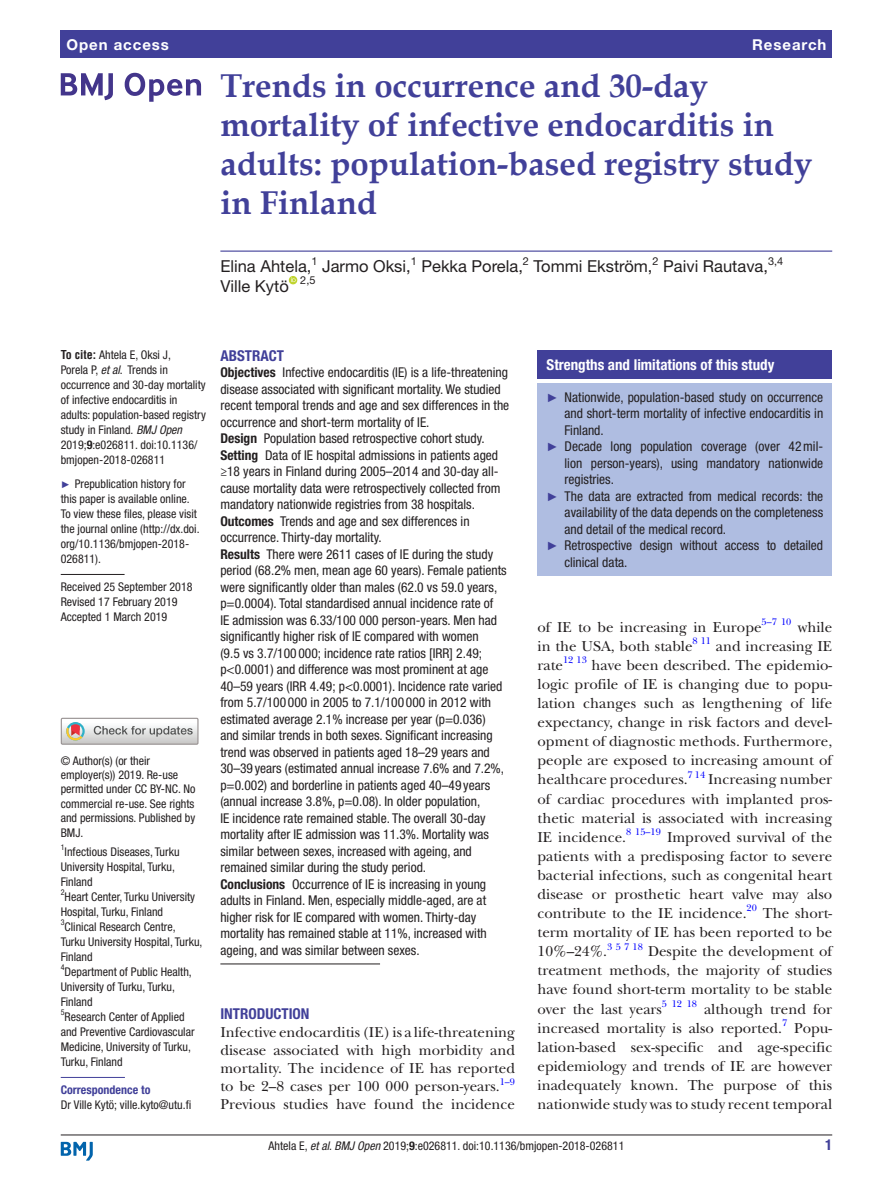
<style>
.page{position:relative;width:893px;height:1191px;background:#fff}
.page>*{position:absolute;margin:0;border:0;box-sizing:border-box;transform-origin:0 0}
.t1{font:700 33px/39px "Book Antiqua";color:#414099}
.t2{font:16.5px "Helvetica Neue LT Std";color:#231f20}
.t3{font:15px/19px "New Baskerville";color:#231f20;text-align:justify}
.t4{font:700 condensed 15px "Helvetica Neue LT Std";color:#fff}
.t5{font:700 condensed 15px "Helvetica Neue LT Std";color:#414099}
.t6{font:700 15px "Helvetica Neue LT Std";letter-spacing:.065em;color:#fff}
.t7{font:condensed 13.5px/16.5px "Helvetica Neue LT Std";color:#231f20}
.t8{font:condensed 12px/15px "Helvetica Neue LT Std";color:#231f20}
.t9{font:700 condensed 12px "Helvetica Neue LT Std";color:#414099}
.t10{font:10.95px "Helvetica Neue LT Std";color:#231f20}
.t11{font:9.9px "New Baskerville";color:#00f}
.t12{font:condensed 7.95px "Helvetica Neue LT Std";color:#231f20}
.s1{font-family:"Helvetica LT Std";font-weight:700}
.s2{font-style:italic}
.s3{font-weight:700}
.s4{font-family:"Arial";font-stretch:normal;font-size:9.75px;color:#414099}
.s5{font-family:"Arial";font-stretch:normal;font-size:12px;color:#414099}
</style>
<div class="page">
<hr style="left:61px;top:1134px;width:771px;height:1px;background:#231f20">
<svg style="left:61px;top:1141px;width:32px;height:19px"></svg>
<div style="left:61px;top:31px;width:771px;height:27px;background:#414099"></div>
<hr style="left:220px;top:250px;width:612px;height:2px;background:#414099">
<svg style="left:289px;top:276px;width:8px;height:8px"></svg>
<hr style="left:61px;top:574px;width:64px;height:1px;background:#231f20">
<hr style="left:61px;top:1077px;width:64px;height:1px;background:#414099">
<svg style="left:61px;top:73px;width:52px;height:27px"></svg>
<svg style="left:125px;top:73px;width:76px;height:29px"></svg>
<div style="left:61px;top:717px;width:138px;height:27px;border:1px solid #969090"></div>
<svg style="left:61px;top:718px;width:137px;height:26px"></svg>
<hr style="left:220px;top:963px;width:160px;height:1px;background:#231f20">
<div style="left:538px;top:350px;width:294px;height:29px;background:#414099"></div>
<div style="left:538px;top:383px;width:294px;height:192px;background:#afbde1"></div>
<p class="t6" style="left:66px;top:35px;width:104px">Open access</p>
<p class="t6" style="left:752px;top:35px;width:76px">Research</p>
<h1 class="t1" style="left:220px;top:66px;width:594px">Trends in occurrence and 30-day mortality of infective endocarditis in adults: population-based registry study in Finland</h1>
<p class="t2" style="left:220px;top:257px;width:93px">Elina Ahtela,</p>
<p class="t10" style="left:311px;top:254px;width:8px">1</p>
<p class="t2" style="left:322px;top:257px;width:90px">Jarmo Oksi,</p>
<p class="t10" style="left:411px;top:254px;width:8px">1</p>
<p class="t2" style="left:421px;top:257px;width:103px">Pekka Porela,</p>
<p class="t10" style="left:523px;top:254px;width:8px">2</p>
<p class="t2" style="left:534px;top:257px;width:120px">Tommi Ekström,</p>
<p class="t10" style="left:652px;top:254px;width:8px">2</p>
<p class="t2" style="left:663px;top:257px;width:106px">Paivi Rautava,</p>
<p class="t10" style="left:768px;top:254px;width:17px">3,4</p>
<p class="t2" style="left:220px;top:276px;width:70px">Ville Kytö</p>
<p class="t10" style="left:300px;top:274px;width:17px">2,5</p>
<p class="t8" style="left:61px;top:347px;width:147px"><span class="s1">To cite:</span> Ahtela E, Oksi J,<br>Porela P, <span class="s2">et al</span>. Trends in occurrence and 30-day mortality of infective endocarditis in adults: population-based registry study in Finland. <span class="s2">BMJ Open<br></span>2019;<span class="s3">9</span>:e026811. doi:10.1136/ bmjopen-2018-026811</p>
<p class="t8" style="left:61px;top:476px;width:140px"><span class="s4">►</span> Prepublication history for this paper is available online.<br>To view these files, please visit the journal online (http://dx.doi. org/10.1136/bmjopen-2018-<br>026811).</p>
<p class="t8" style="left:61px;top:579px;width:133px">Received 25 September 2018<br>Revised 17 February 2019<br>Accepted 1 March 2019</p>
<p class="t8" style="left:61px;top:753px;width:136px;line-height:14.4px">© Author(s) (or their employer(s)) 2019. Re-use permitted under CC BY-NC. No commercial re-use. See rights and permissions. Published by<br>BMJ.</p>
<p class="t12" style="left:61px;top:843px;width:5px">1</p>
<p class="t8" style="left:61px;top:844px;width:120px;text-indent:4px">Infectious Diseases, Turku<br>University Hospital, Turku,<br>Finland</p>
<p class="t12" style="left:61px;top:888px;width:5px">2</p>
<p class="t8" style="left:61px;top:889px;width:136px;text-indent:4px">Heart Center, Turku University<br>Hospital, Turku, Finland</p>
<p class="t12" style="left:61px;top:918px;width:5px">3</p>
<p class="t8" style="left:61px;top:919px;width:143px;text-indent:4px">Clinical Research Centre,<br>Turku University Hospital, Turku,<br>Finland</p>
<p class="t12" style="left:61px;top:963px;width:5px">4</p>
<p class="t8" style="left:61px;top:964px;width:135px;text-indent:4px">Department of Public Health,<br>University of Turku, Turku,<br>Finland<br><sup>5</sup>Research Center of Applied and Preventive Cardiovascular<br>Medicine, University of Turku,<br>Turku, Finland</p>
<p class="t9" style="left:61px;top:1082px;width:91px">Correspondence to</p>
<p class="t8" style="left:61px;top:1097px;width:132px">Dr Ville Kytö; ville.kyto@utu.fi</p>
<p class="t5" style="left:220px;top:346px;width:65px">Abstract</p>
<p class="t7" style="left:220px;top:364px;width:290px"><span class="s3">Objectives</span> Infective endocarditis (IE) is a life-threatening disease associated with significant mortality. We studied recent temporal trends and age and sex differences in the occurrence and short-term mortality of IE.<br><span class="s3">Design</span> Population based retrospective cohort study.<br><span class="s3">Setting</span> Data of IE hospital admissions in patients aged ≥18 years in Finland during 2005–2014 and 30-day all&shy;cause mortality data were retrospectively collected from mandatory nationwide registries from 38 hospitals.<br><span class="s3">Outcomes</span> Trends and age and sex differences in occurrence. Thirty-day mortality.<br><span class="s3">Results</span> There were 2611 cases of IE during the study period (68.2% men, mean age 60 years). Female patients were significantly older than males (62.0 vs 59.0 years, p=0.0004). Total standardised annual incidence rate of<br>IE admission was 6.33/100 000 person-years. Men had significantly higher risk of IE compared with women<br>(9.5 vs 3.7/100 000; incidence rate ratios [IRR] 2.49; p&lt;0.0001) and difference was most prominent at age 40–59 years (IRR 4.49; p&lt;0.0001). Incidence rate varied from 5.7/100 000 in 2005 to 7.1/100 000 in 2012 with estimated average 2.1% increase per year (p=0.036)<br>and similar trends in both sexes. Significant increasing trend was observed in patients aged 18–29 years and 30–39 years (estimated annual increase 7.6% and 7.2%, p=0.002) and borderline in patients aged 40–49 years (annual increase 3.8%, p=0.08). In older population,<br>IE incidence rate remained stable. The overall 30-day mortality after IE admission was 11.3%. Mortality was similar between sexes, increased with ageing, and remained similar during the study period.<br><span class="s3">Conclusions</span> Occurrence of IE is increasing in young adults in Finland. Men, especially middle-aged, are at higher risk for IE compared with women. Thirty-day mortality has remained stable at 11%, increased with ageing, and was similar between sexes.</p>
<p class="t5" style="left:220px;top:1005px;width:91px">Introduction</p>
<p class="t3" style="left:220px;top:1023px;width:296px;line-height:18px">Infective endocarditis (IE) is a life-threatening disease associated with high morbidity and mortality. The incidence of IE has reported to be 2–8 cases per 100 000 person-years.</p>
<p class="t11" style="left:500px;top:1075px;width:17px">1–9</p>
<p class="t3" style="left:220px;top:1095px;width:296px">Previous studies have found the incidence</p>
<p class="t4" style="left:547px;top:355px;width:229px">Strengths and limitations of this study</p>
<p class="t7" style="left:547px;top:388px;width:278px"><span class="s5">►</span> Nationwide, population-based study on occurrence</p>
<p class="t7" style="left:565px;top:405px;width:260px">and short-term mortality of infective endocarditis in</p>
<p class="t7" style="left:565px;top:421px;width:41px">Finland.</p>
<p class="t7" style="left:547px;top:438px;width:278px"><span class="s5">►</span> Decade long population coverage (over 42mil-</p>
<p class="t7" style="left:565px;top:454px;width:260px">lion person-years), using mandatory nationwide</p>
<p class="t7" style="left:565px;top:471px;width:51px">registries.</p>
<p class="t7" style="left:547px;top:487px;width:278px"><span class="s5">►</span> The data are extracted from medical records: the</p>
<p class="t7" style="left:565px;top:504px;width:260px">availability of the data depends on the completeness</p>
<p class="t7" style="left:565px;top:520px;width:163px">and detail of the medical record.</p>
<p class="t7" style="left:547px;top:537px;width:278px"><span class="s5">►</span> Retrospective design without access to detailed</p>
<p class="t7" style="left:565px;top:553px;width:64px">clinical data.</p>
<p class="t3" style="left:538px;top:617px;width:296px">of IE to be increasing in Europe<sup>5–7</sup> <sup>10</sup> while in the USA, both stable</p>
<p class="t11" style="left:692px;top:635px;width:20px">8 11</p>
<p class="t3" style="left:716px;top:636px;width:118px">and increasing IE</p>
<p class="t11" style="left:563px;top:654px;width:25px">12 13</p>
<p class="t3" style="left:538px;top:655px;width:296px;text-indent:54px">have been described. The epidemio&shy;logic profile of IE is changing due to popu&shy;lation changes such as lengthening of life expectancy, change in risk factors and devel&shy;opment of diagnostic methods. Furthermore, people are exposed to increasing amount of healthcare procedures.<sup>7</sup> <sup>14</sup> Increasing number of cardiac procedures with implanted pros&shy;thetic material is associated with increasing IE incidence.</p>
<p class="t3" style="left:538px;top:655px;width:27px">rate</p>
<p class="t11" style="left:626px;top:826px;width:36px">8 15–19</p>
<p class="t3" style="left:538px;top:827px;width:296px;text-indent:129px">Improved survival of the patients with a predisposing factor to severe bacterial infections, such as congenital heart disease or prosthetic heart valve may also contribute to the IE incidence.</p>
<p class="t11" style="left:747px;top:902px;width:12px">20</p>
<p class="t3" style="left:538px;top:903px;width:296px;text-indent:225px">The short&shy;term mortality of IE has been reported to be 10%–24%.</p>
<p class="t11" style="left:607px;top:940px;width:37px">3 5 7 18</p>
<p class="t3" style="left:538px;top:942px;width:296px;text-indent:110px">Despite the development of treatment methods, the majority of studies have found short-term mortality to be stable over the last years</p>
<p class="t11" style="left:662px;top:997px;width:37px">5 12 18</p>
<p class="t3" style="left:538px;top:999px;width:296px;text-indent:166px">although trend for increased mortality is also reported.</p>
<p class="t11" style="left:782px;top:1017px;width:7px">7</p>
<p class="t3" style="left:538px;top:1018px;width:296px;text-indent:257px">Popu&shy;lation-based sex-specific and age-specific epidemiology and trends of IE are however inadequately known. The purpose of this nationwide study was to study recent temporal</p>
<p class="t8" style="left:269px;top:1137px;width:357px">Ahtela E, <span class="s2">et al</span>. <span class="s2">BMJ Open</span> 2019;<span class="s3">9</span>:e026811. doi:10.1136/bmjopen-2018-026811</p>
<p class="t5" style="left:825px;top:1135px;width:9px">1</p>
</div>
